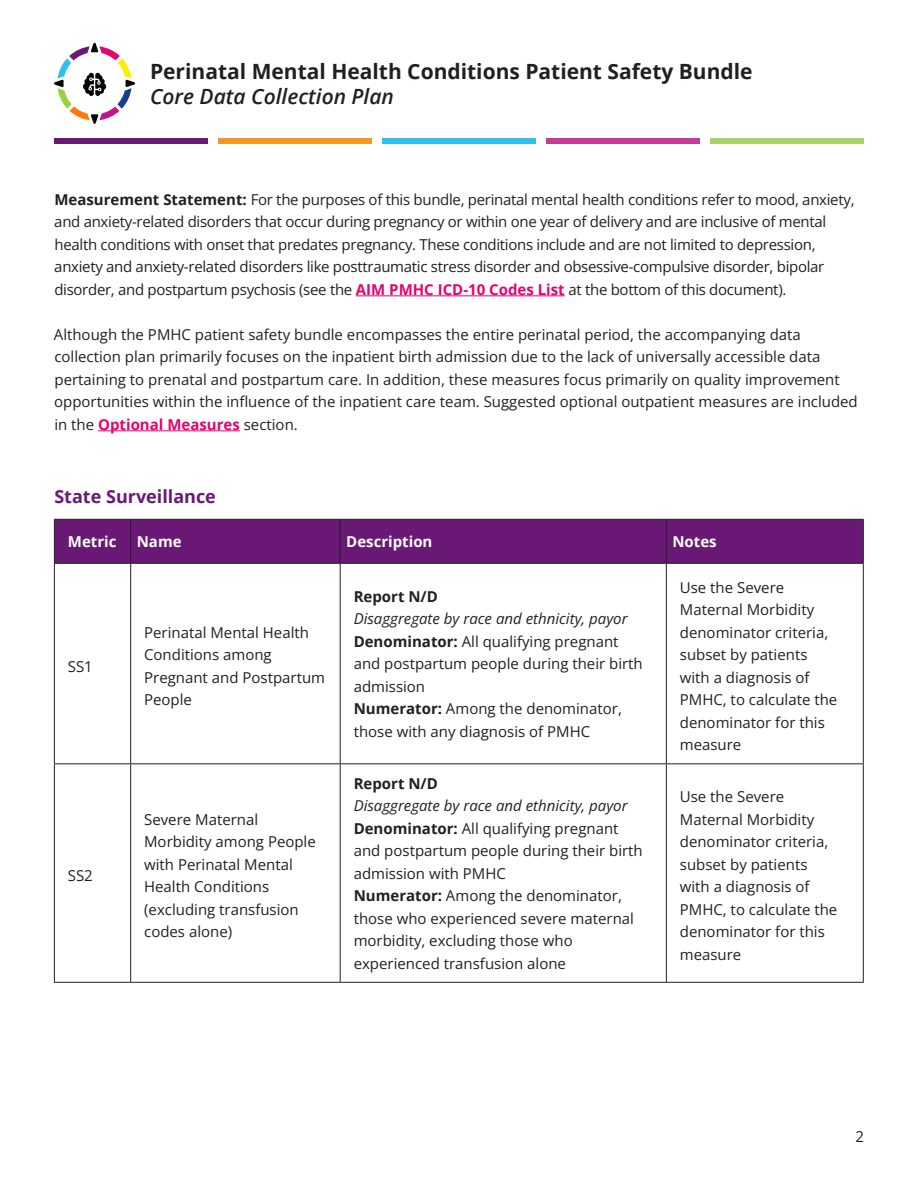
<style>
.page{position:relative;width:918px;height:1188px;background:#fff}
.page>*{position:absolute;margin:0;border:0;box-sizing:border-box;transform-origin:0 0}
.t1{font:700 21px "Open Sans";color:#231f20}
.t2{font:italic 600 21px "Open Sans";color:#231f20}
.t3{font:700 18px "Open Sans";color:#691975}
.t4{font:15px/22.5px "Open Sans";color:#231f20}
.t5{font:15px/22.5px "Open Sans";letter-spacing:-.02em;color:#231f20}
.t6{font:italic 15px "Open Sans";color:#231f20}
.t7{font:700 15px "Open Sans";color:#fff}
.t8{font:700 15px "Open Sans";color:#231f20}
.s1{font-weight:700}
.s2{font-weight:700;color:#e4036f}
</style>
<div class="page">
<div style="left:55px;top:520px;width:808px;height:43px;background:#691975"></div>
<hr style="left:54px;top:519px;width:77px;height:1px;background:#231f20">
<hr style="left:54px;top:520px;width:1px;height:43px;background:#231f20">
<hr style="left:131px;top:519px;width:209px;height:1px;background:#231f20">
<hr style="left:130px;top:520px;width:1px;height:43px;background:#231f20">
<hr style="left:340px;top:519px;width:326px;height:1px;background:#231f20">
<hr style="left:340px;top:520px;width:1px;height:43px;background:#231f20">
<hr style="left:666px;top:519px;width:198px;height:1px;background:#231f20">
<hr style="left:666px;top:520px;width:1px;height:43px;background:#231f20">
<hr style="left:863px;top:520px;width:1px;height:43px;background:#231f20">
<hr style="left:54px;top:563px;width:77px;height:1px;background:#231f20">
<hr style="left:54px;top:564px;width:1px;height:199px;background:#231f20">
<hr style="left:131px;top:563px;width:209px;height:1px;background:#231f20">
<hr style="left:130px;top:564px;width:1px;height:199px;background:#231f20">
<hr style="left:340px;top:563px;width:326px;height:1px;background:#231f20">
<hr style="left:340px;top:564px;width:1px;height:199px;background:#231f20">
<hr style="left:666px;top:563px;width:198px;height:1px;background:#231f20">
<hr style="left:666px;top:564px;width:1px;height:199px;background:#231f20">
<hr style="left:863px;top:564px;width:1px;height:199px;background:#231f20">
<hr style="left:54px;top:763px;width:77px;height:1px;background:#231f20">
<hr style="left:54px;top:764px;width:1px;height:218px;background:#231f20">
<hr style="left:131px;top:763px;width:209px;height:1px;background:#231f20">
<hr style="left:130px;top:764px;width:1px;height:218px;background:#231f20">
<hr style="left:340px;top:763px;width:326px;height:1px;background:#231f20">
<hr style="left:340px;top:764px;width:1px;height:218px;background:#231f20">
<hr style="left:666px;top:763px;width:198px;height:1px;background:#231f20">
<hr style="left:666px;top:764px;width:1px;height:218px;background:#231f20">
<hr style="left:863px;top:764px;width:1px;height:218px;background:#231f20">
<hr style="left:54px;top:982px;width:77px;height:1px;background:#231f20">
<hr style="left:131px;top:982px;width:209px;height:1px;background:#231f20">
<hr style="left:340px;top:982px;width:326px;height:1px;background:#231f20">
<hr style="left:666px;top:982px;width:198px;height:1px;background:#231f20">
<div style="left:218px;top:138px;width:154px;height:6px;background:#f79525"></div>
<div style="left:382px;top:138px;width:154px;height:6px;background:#30bfef"></div>
<div style="left:546px;top:138px;width:154px;height:6px;background:#c53b96"></div>
<div style="left:711px;top:138px;width:153px;height:6px;background:#abd268"></div>
<div style="left:54px;top:138px;width:153px;height:6px;background:#691975"></div>
<hr style="left:356px;top:295px;width:209px;height:1px;background:#e4036f">
<hr style="left:98px;top:430px;width:142px;height:1px;background:#e4036f">
<svg style="left:54px;top:43px;width:81px;height:81px"></svg>
<p class="t1" style="left:150px;top:56px;width:604px">Perinatal Mental Health Conditions Patient Safety Bundle</p>
<p class="t2" style="left:150px;top:82px;width:245px">Core Data Collection Plan</p>
<p class="t5" style="left:54px;top:188px;width:802px"><span class="s1">Measurement Statement:</span> For the purposes of this bundle, perinatal mental health conditions refer to mood, anxiety, and anxiety-related disorders that occur during pregnancy or within one year of delivery and are inclusive of mental health conditions with onset that predates pregnancy. These conditions include and are not limited to depression, anxiety and anxiety-related disorders like posttraumatic stress disorder and obsessive-compulsive disorder, bipolar disorder, and postpartum psychosis (see the <span class="s2">AIM PMHC ICD-10 Codes List</span> at the bottom of this document).</p>
<p class="t4" style="left:54px;top:323px;width:805px">Although the PMHC patient safety bundle encompasses the entire perinatal period, the accompanying data collection plan primarily focuses on the inpatient birth admission due to the lack of universally accessible data pertaining to prenatal and postpartum care. In addition, these measures focus primarily on quality improvement opportunities within the influence of the inpatient care team. Suggested optional outpatient measures are included in the <span class="s2">Optional Measures</span> section.</p>
<p class="t3" style="left:54px;top:484px;width:163px">State Surveillance</p>
<p class="t7" style="left:68px;top:531px;width:50px">Metric</p>
<p class="t7" style="left:137px;top:531px;width:46px">Name</p>
<p class="t7" style="left:346px;top:531px;width:88px">Description</p>
<p class="t7" style="left:672px;top:531px;width:46px">Notes</p>
<p class="t4" style="left:68px;top:655px;width:27px">SS1</p>
<p class="t4" style="left:68px;top:864px;width:27px">SS2</p>
<p class="t4" style="left:144px;top:621px;width:182px">Perinatal Mental Health<br>Conditions among<br>Pregnant and Postpartum<br>People</p>
<p class="t4" style="left:144px;top:808px;width:173px">Severe Maternal<br>Morbidity among People with Perinatal Mental<br>Health Conditions (excluding transfusion codes alone)</p>
<p class="t8" style="left:354px;top:586px;width:86px">Report N/D</p>
<p class="t6" style="left:354px;top:608px;width:275px">Disaggregate by race and ethnicity, payor</p>
<p class="t4" style="left:354px;top:630px;width:291px"><span class="s1">Denominator:</span> All qualifying pregnant and postpartum people during their birth admission</p>
<p class="t4" style="left:354px;top:697px;width:270px"><span class="s1">Numerator:</span> Among the denominator, those with any diagnosis of PMHC</p>
<p class="t8" style="left:354px;top:773px;width:86px">Report N/D</p>
<p class="t6" style="left:354px;top:795px;width:275px">Disaggregate by race and ethnicity, payor</p>
<p class="t4" style="left:354px;top:817px;width:291px"><span class="s1">Denominator:</span> All qualifying pregnant and postpartum people during their birth admission with PMHC</p>
<p class="t4" style="left:354px;top:884px;width:282px"><span class="s1">Numerator:</span> Among the denominator, those who experienced severe maternal morbidity, excluding those who experienced transfusion alone</p>
<p class="t4" style="left:680px;top:576px;width:159px">Use the Severe<br>Maternal Morbidity denominator criteria, subset by patients with a diagnosis of<br>PMHC, to calculate the denominator for this measure</p>
<p class="t4" style="left:680px;top:785px;width:159px">Use the Severe<br>Maternal Morbidity denominator criteria, subset by patients with a diagnosis of<br>PMHC, to calculate the denominator for this measure</p>
<p class="t4" style="left:855px;top:1125px;width:10px">2</p>
</div>
